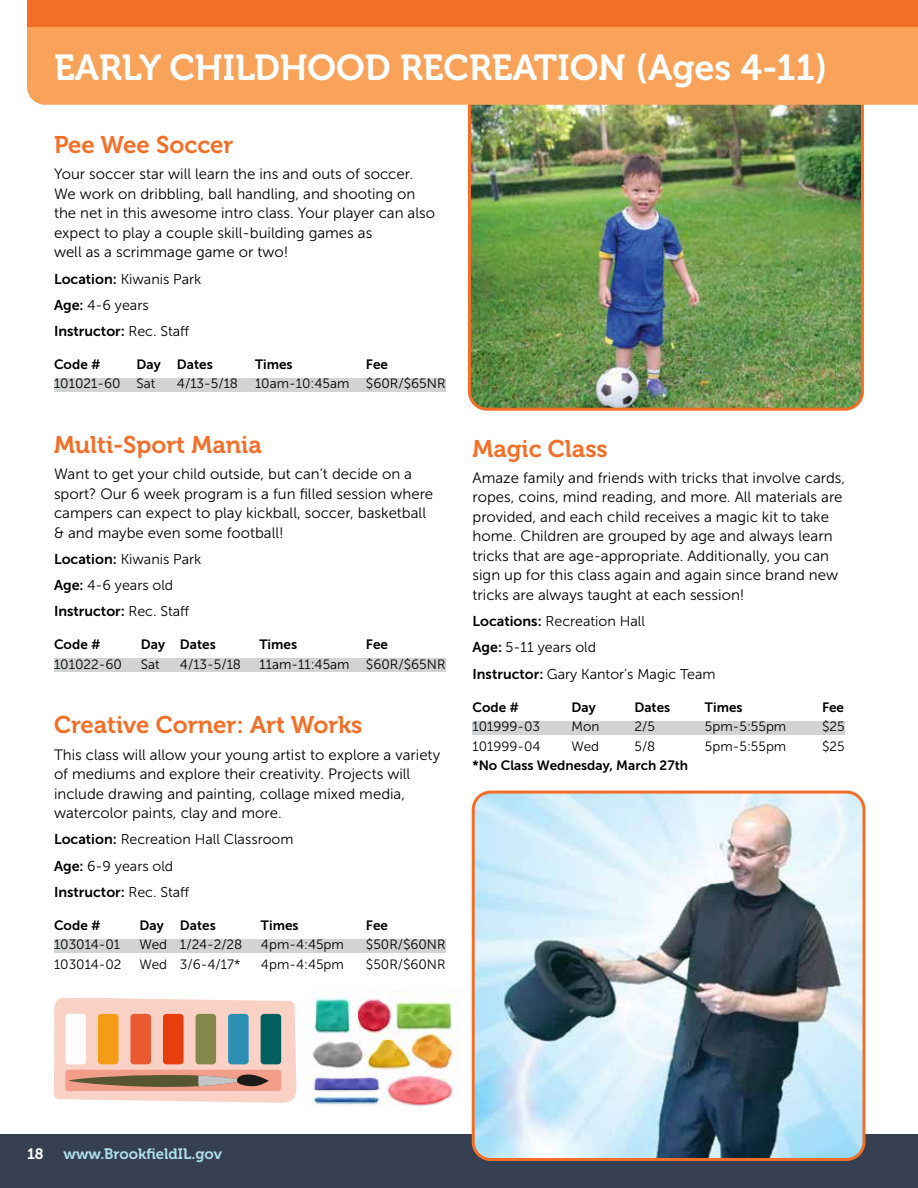
<style>
.page{position:relative;width:918px;height:1188px;background:#fff}
.page>*{position:absolute;margin:0;border:0;box-sizing:border-box;transform-origin:0 0}
.t1{font:36px "Museo 700";color:#fff}
.t2{font:24px "Museo 700";color:#f36f28}
.t3{font:15px/19.5px "Museo Sans 300";color:#000}
.t4{font:15px "Museo 700";color:#b0e1ee}
.t5{font:15px "Museo 700";color:#fff}
.t6{font:14.25px/26.2px "Museo Sans 300";color:#000}
.t7{font:14.25px "Museo Sans 700";color:#000}
.t8{font:13.5px "Museo Sans 300";color:#000}
.t9{font:13.5px "Museo Sans 700";color:#000}
.s1{font-family:"Museo Sans 700"}
.s2{font-family:"Museo Sans 300"}
</style>
<div class="page">
<div style="left:0;top:1134px;width:918px;height:54px;background:#364050"></div>
<img style="left:473px;top:792px;width:389px;height:365px">
<div style="left:472px;top:791px;width:394px;height:370px;border:3px solid #f36f28;border-radius:17px"></div>
<div style="left:54px;top:378px;width:391px;height:14px;background:#d1d3d4"></div>
<div style="left:54px;top:659px;width:391px;height:13px;background:#d1d3d4"></div>
<hr style="left:54px;top:669px;width:392px;height:1px;background:#d1d3d4">
<div style="left:54px;top:939px;width:392px;height:14px;background:#d1d3d4"></div>
<div style="left:472px;top:721px;width:373px;height:14px;background:#d1d3d4"></div>
<img style="left:468px;top:105px;width:396px;height:306px">
<img style="left:306px;top:990px;width:152px;height:117px">
<svg style="left:53px;top:997px;width:243px;height:106px;background:#d6b19d"></svg>
<div style="left:27px;top:27px;width:891px;height:78px;background:#f9a35a"></div>
<div style="left:27px;top:0;width:891px;height:27px;background:#f36f28"></div>
<h1 class="t1" style="left:54px;top:47px;width:775px">EARLY CHILDHOOD RECREATION (Ages 4-11)</h1>
<h2 class="t2" style="left:54px;top:131px;width:181px">Pee Wee Soccer</h2>
<p class="t3" style="left:54px;top:164px;width:383px">Your soccer star will learn the ins and outs of soccer.<br>We work on dribbling, ball handling, and shooting on the net in this awesome intro class. Your player can also expect to play a couple skill-building games as<br>well as a scrimmage game or two!</p>
<p class="t6" style="left:54px;top:266px;width:149px"><span class="s1">Location:</span> Kiwanis Park<br><span class="s1">Age:</span> 4-6 years</p>
<p class="t7" style="left:54px;top:323px;width:137px">Instructor: <span class="s2">Rec. Staff</span></p>
<p class="t9" style="left:54px;top:357px;width:48px">Code #</p>
<p class="t9" style="left:136px;top:357px;width:78px">Day Dates</p>
<p class="t9" style="left:255px;top:357px;width:39px">Times</p>
<p class="t9" style="left:366px;top:357px;width:24px">Fee</p>
<p class="t8" style="left:54px;top:377px;width:103px">101021-60 Sat</p>
<p class="t8" style="left:177px;top:377px;width:63px">4/13-5/18</p>
<p class="t8" style="left:255px;top:377px;width:192px">10am-10:45am $60R/$65NR</p>
<h2 class="t2" style="left:54px;top:431px;width:209px">Multi-Sport Mania</h2>
<p class="t3" style="left:54px;top:464px;width:381px">Want to get your child outside, but can’t decide on a sport? Our 6 week program is a fun filled session where campers can expect to play kickball, soccer, basketball &amp; and maybe even some football!</p>
<p class="t6" style="left:54px;top:546px;width:149px"><span class="s1">Location:</span> Kiwanis Park<br><span class="s1">Age:</span> 4-6 years old</p>
<p class="t7" style="left:54px;top:603px;width:137px">Instructor: <span class="s2">Rec. Staff</span></p>
<p class="t9" style="left:54px;top:637px;width:48px">Code #</p>
<p class="t9" style="left:141px;top:637px;width:76px">Day Dates</p>
<p class="t9" style="left:259px;top:637px;width:39px">Times</p>
<p class="t9" style="left:366px;top:637px;width:24px">Fee</p>
<p class="t8" style="left:54px;top:657px;width:69px">101022-60</p>
<p class="t8" style="left:141px;top:657px;width:20px">Sat</p>
<p class="t8" style="left:180px;top:657px;width:63px">4/13-5/18</p>
<p class="t8" style="left:259px;top:657px;width:187px">11am-11:45am $60R/$65NR</p>
<h2 class="t2" style="left:54px;top:712px;width:310px">Creative Corner: Art Works</h2>
<p class="t3" style="left:54px;top:745px;width:388px">This class will allow your young artist to explore a variety of mediums and explore their creativity. Projects will include drawing and painting, collage mixed media, watercolor paints, clay and more.</p>
<p class="t6" style="left:54px;top:826px;width:241px"><span class="s1">Location:</span> Recreation Hall Classroom<br><span class="s1">Age:</span> 6-9 years old</p>
<p class="t7" style="left:54px;top:884px;width:137px">Instructor: <span class="s2">Rec. Staff</span></p>
<p class="t9" style="left:54px;top:918px;width:48px">Code #</p>
<p class="t9" style="left:139px;top:918px;width:78px">Day Dates</p>
<p class="t9" style="left:261px;top:918px;width:39px">Times</p>
<p class="t9" style="left:366px;top:918px;width:24px">Fee</p>
<p class="t8" style="left:54px;top:937px;width:68px">103014-01</p>
<p class="t8" style="left:139px;top:937px;width:104px">Wed 1/24-2/28</p>
<p class="t8" style="left:261px;top:937px;width:84px">4pm-4:45pm</p>
<p class="t8" style="left:366px;top:937px;width:81px">$50R/$60NR</p>
<p class="t8" style="left:54px;top:957px;width:69px">103014-02</p>
<p class="t8" style="left:139px;top:957px;width:103px">Wed 3/6-4/17*</p>
<p class="t8" style="left:261px;top:957px;width:84px">4pm-4:45pm</p>
<p class="t8" style="left:366px;top:957px;width:81px">$50R/$60NR</p>
<h2 class="t2" style="left:472px;top:435px;width:137px">Magic Class</h2>
<p class="t3" style="left:472px;top:468px;width:374px">Amaze family and friends with tricks that involve cards, ropes, coins, mind reading, and more. All materials are provided, and each child receives a magic kit to take home. Children are grouped by age and always learn tricks that are age-appropriate. Additionally, you can sign up for this class again and again since brand new tricks are always taught at each session!</p>
<p class="t6" style="left:472px;top:608px;width:245px"><span class="s1">Locations:</span> Recreation Hall<br><span class="s1">Age:</span> 5-11 years old<br><span class="s1">Instructor:</span> Gary Kantor’s Magic Team</p>
<p class="t9" style="left:472px;top:699px;width:48px">Code #</p>
<p class="t9" style="left:571px;top:699px;width:26px">Day</p>
<p class="t9" style="left:634px;top:699px;width:37px">Dates</p>
<p class="t9" style="left:705px;top:699px;width:39px">Times</p>
<p class="t9" style="left:822px;top:699px;width:24px">Fee</p>
<p class="t8" style="left:472px;top:719px;width:69px">101999-03</p>
<p class="t8" style="left:571px;top:719px;width:29px">Mon</p>
<p class="t8" style="left:634px;top:719px;width:22px">2/5</p>
<p class="t8" style="left:705px;top:719px;width:83px">5pm-5:55pm</p>
<p class="t8" style="left:822px;top:719px;width:24px">$25</p>
<p class="t8" style="left:472px;top:739px;width:70px">101999-04</p>
<p class="t8" style="left:571px;top:739px;width:29px">Wed</p>
<p class="t8" style="left:634px;top:739px;width:22px">5/8</p>
<p class="t8" style="left:705px;top:739px;width:83px">5pm-5:55pm</p>
<p class="t8" style="left:822px;top:739px;width:24px">$25</p>
<p class="t9" style="left:472px;top:758px;width:217px">*No Class Wednesday, March 27th</p>
<p class="t5" style="left:27px;top:1145px;width:18px">18</p>
<p class="t4" style="left:64px;top:1145px;width:160px">www.BrookfieldIL.gov</p>
</div>
